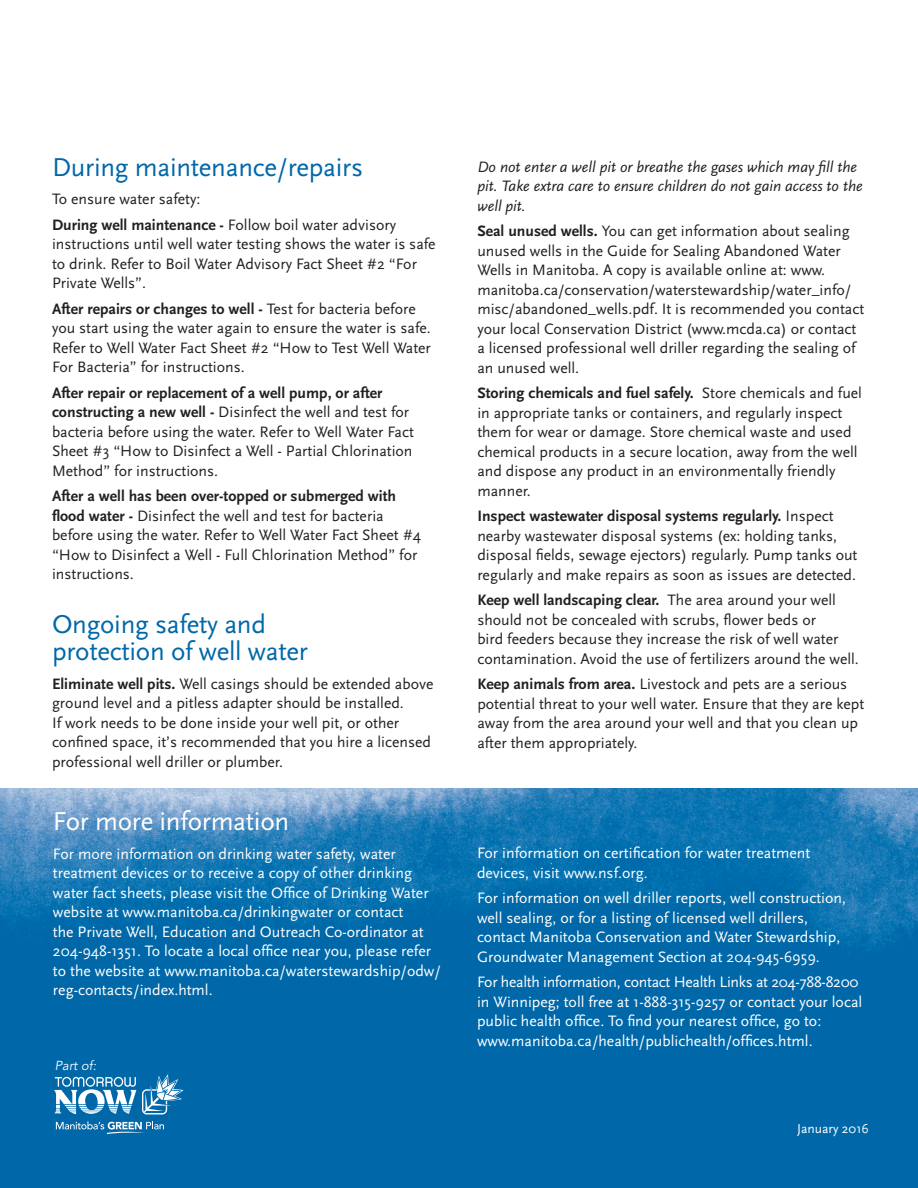
<style>
.page{position:relative;width:918px;height:1188px;background:#fff}
.page>*{position:absolute;margin:0;border:0;box-sizing:border-box;transform-origin:0 0}
.t1{font:27px/27px "Scala Sans";letter-spacing:-.01em;color:#0068a9}
.t2{font:27px "Scala Sans";letter-spacing:-.01em;color:#fff}
.t3{font:15.75px/19.5px "Scala Sans";color:#231f20}
.t4{font:15.75px/19.5px "Scala Sans";color:#fff}
.t5{font:italic 15.75px/19.5px "Scala Sans";color:#231f20}
.t6{font:13.5px "Scala Sans";color:#fff}
.t7{font:italic 12.9px "Avenir LT Std";color:#fff}
.s1{font-weight:700}
</style>
<div class="page">
<img style="left:0;top:788px;width:918px;height:400px">
<svg style="left:142px;top:1074px;width:42px;height:40px;background:#4892c1"></svg>
<svg style="left:54px;top:1077px;width:82px;height:37px"></svg>
<svg style="left:56px;top:1121px;width:108px;height:13px"></svg>
<h1 class="t1" style="left:52px;top:154px;width:313px">During maintenance/repairs</h1>
<p class="t3" style="left:52px;top:187px;width:346px;line-height:25.5px">To ensure water safety:<br><span class="s1">During well maintenance -</span> Follow boil water advisory</p>
<p class="t3" style="left:52px;top:235px;width:385px">instructions until well water testing shows the water is safe to drink. Refer to Boil Water Advisory Fact Sheet #2 “For<br>Private Wells”.</p>
<p class="t3" style="left:52px;top:299px;width:380px"><span class="s1">After repairs or changes to well -</span> Test for bacteria before you start using the water again to ensure the water is safe.<br>Refer to Well Water Fact Sheet #2 “How to Test Well Water For Bacteria” for instructions.</p>
<p class="t3" style="left:52px;top:383px;width:363px"><span class="s1">After repair or replacement of a well pump, or after constructing a new well -</span> Disinfect the well and test for bacteria before using the water. Refer to Well Water Fact Sheet #3 “How to Disinfect a Well - Partial Chlorination Method” for instructions.</p>
<p class="t3" style="left:52px;top:487px;width:371px"><span class="s1">After a well has been over-topped or submerged with flood water -</span> Disinfect the well and test for bacteria before using the water. Refer to Well Water Fact Sheet #4 “How to Disinfect a Well - Full Chlorination Method” for instructions.</p>
<h1 class="t1" style="left:52px;top:611px;width:257px">Ongoing safety and protection of well water</h1>
<p class="t3" style="left:52px;top:674px;width:383px"><span class="s1">Eliminate well pits.</span> Well casings should be extended above ground level and a pitless adapter should be installed.<br>If work needs to be done inside your well pit, or other confined space, it’s recommended that you hire a licensed professional well driller or plumber.</p>
<p class="t5" style="left:477px;top:157px;width:387px">Do not enter a well pit or breathe the gases which may fill the pit. Take extra care to ensure children do not gain access to the well pit.</p>
<p class="t3" style="left:477px;top:221px;width:389px"><span class="s1">Seal unused wells.</span> You can get information about sealing unused wells in the Guide for Sealing Abandoned Water Wells in Manitoba. A copy is available online at: www. manitoba.ca/conservation/waterstewardship/water_info/ misc/abandoned_wells.pdf. It is recommended you contact your local Conservation District (www.mcda.ca) or contact a licensed professional well driller regarding the sealing of an unused well.</p>
<p class="t3" style="left:477px;top:383px;width:386px"><span class="s1">Storing chemicals and fuel safely.</span> Store chemicals and fuel in appropriate tanks or containers, and regularly inspect them for wear or damage. Store chemical waste and used chemical products in a secure location, away from the well and dispose any product in an environmentally friendly manner.</p>
<p class="t3" style="left:477px;top:506px;width:382px"><span class="s1">I nspect wastewater disposal systems regularly.</span> Inspect nearby wastewater disposal systems (ex: holding tanks, disposal fields, sewage ejectors) regularly. Pump tanks out regularly and make repairs as soon as issues are detected.</p>
<p class="t3" style="left:477px;top:590px;width:383px"><span class="s1">Keep well landscaping clear.</span> The area around your well should not be concealed with scrubs, flower beds or<br>bird feeders because they increase the risk of well water contamination. Avoid the use of fertilizers around the well.</p>
<p class="t3" style="left:477px;top:674px;width:389px"><span class="s1">Keep animals from area.</span> Livestock and pets are a serious potential threat to your well water. Ensure that they are kept away from the area around your well and that you clean up after them appropriately.</p>
<h1 class="t2" style="left:53px;top:807px;width:238px">For more information</h1>
<p class="t4" style="left:53px;top:844px;width:389px">For more information on drinking water safety, water treatment devices or to receive a copy of other drinking water fact sheets, please visit the Office of Drinking Water website at www.manitoba.ca/drinkingwater or contact<br>the Private Well, Education and Outreach Co-ordinator at 204-948-1351. To locate a local office near you, please refer to the website at www.manitoba.ca/waterstewardship/odw/ reg-contacts/index.html.</p>
<p class="t4" style="left:477px;top:844px;width:335px">For information on certification for water treatment devices, visit www.nsf.org.</p>
<p class="t4" style="left:477px;top:889px;width:371px">For information on well driller reports, well construction, well sealing, or for a listing of licensed well drillers, contact Manitoba Conservation and Water Stewardship, Groundwater Management Section at 204-945-6959.</p>
<p class="t4" style="left:477px;top:973px;width:387px">For health information, contact Health Links at 204-788-8200 in Winnipeg; toll free at 1-888-315-9257 or contact your local public health office. To find your nearest office, go to: www.manitoba.ca/health/publichealth/offices.html.</p>
<p class="t7" style="left:55px;top:1058px;width:43px">Part of:</p>
<p class="t6" style="left:797px;top:1121px;width:73px">January 2016</p>
</div>
